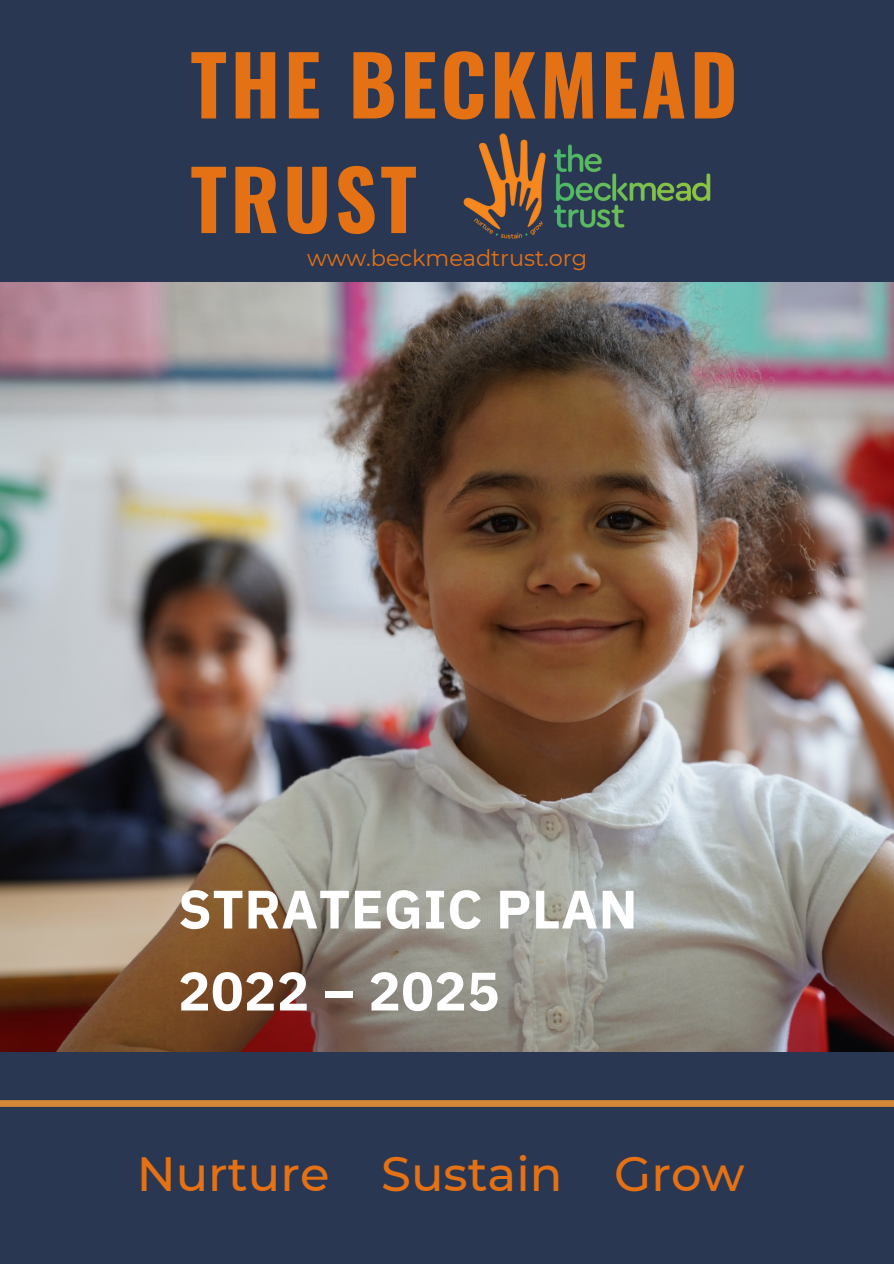
<style>
.page{position:relative;width:894px;height:1264px;background:#fff}
.page>*{position:absolute;margin:0;border:0;box-sizing:border-box;transform-origin:0 0}
.t1{font:700 81.75px "Oswald";letter-spacing:.045em;color:#e47114}
.t2{font:700 54.15px "IBM Plex Sans";letter-spacing:.01em;color:#fff}
.t3{font:700 54px "IBM Plex Sans";letter-spacing:.01em;color:#fff}
.t4{font:500 48px "Montserrat";color:#e47114}
.t5{font:22.5px "Montserrat";letter-spacing:-.005em;color:#e47114}
</style>
<div class="page">
<div style="left:0;top:0;width:893px;height:1263px;background:#293752"></div>
<img style="left:0;top:282px;width:893px;height:769px">
<div style="left:0;top:1100px;width:893px;height:6px;background:#d3883a"></div>
<img style="left:312px;top:133px;width:549px;height:170px">
<p class="t1" style="left:190px;top:21px;width:548px">THE BECKMEAD</p>
<p class="t1" style="left:190px;top:135px;width:228px">TRUST</p>
<p class="t5" style="left:307px;top:244px;width:281px">www.beckmeadtrust.org</p>
<p class="t3" style="left:178px;top:873px;width:461px">STRATEGIC PLAN</p>
<p class="t2" style="left:178px;top:955px;width:323px">2022 – 2025</p>
<p class="t4" style="left:137px;top:1144px;width:609px">Nurture Sustain Grow</p>
</div>
